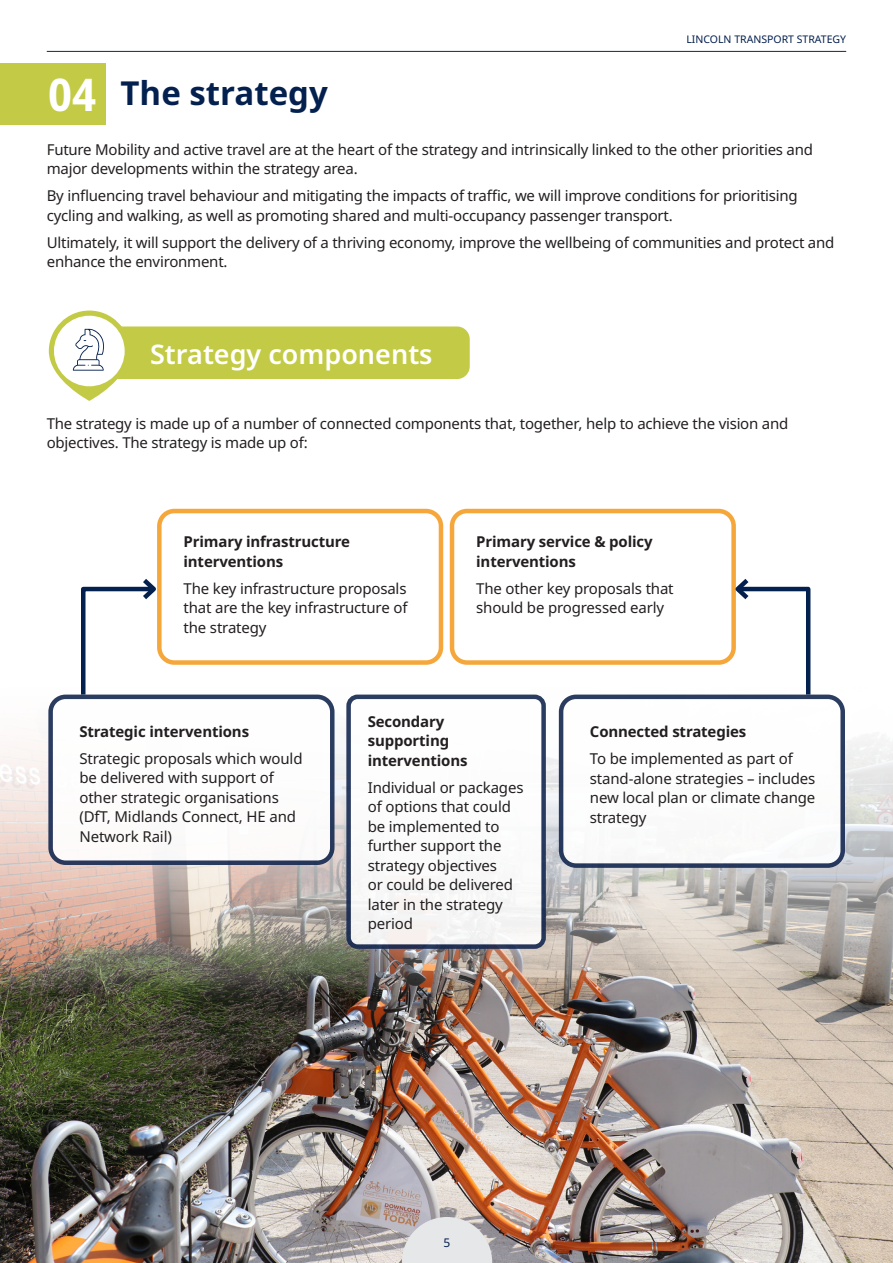
<style>
.page{position:relative;width:893px;height:1263px;background:#fff}
.page>*{position:absolute;margin:0;border:0;box-sizing:border-box;transform-origin:0 0}
.t1{font:700 semi-condensed 45px "Noto Sans";color:#fff}
.t2{font:700 33px "Noto Sans";color:#04204f}
.t3{font:600 27px "Noto Sans";color:#fff}
.t4{font:15px/19.5px "Noto Sans Regular 2";letter-spacing:-.015em;color:#231f20}
.t5{font:700 15px/19.5px "Noto Sans";letter-spacing:-.01em;color:#231f20}
.t6{font:15px "Noto Sans";letter-spacing:-.015em;color:#231f20}
.t7{font:12px "Noto Sans Regular 2";color:#04204f}
.t8{font:10.5px "Noto Sans Regular 2";color:#04204f}
.s1{font-family:"Noto Sans";font-weight:700}
</style>
<div class="page">
<hr style="left:47px;top:51px;width:799px;height:1px;background:#142750">
<img style="left:0;top:699px;width:893px;height:564px">
<div style="left:349px;top:697px;width:195px;height:249px;background:#fff;border-radius:9px"></div>
<div style="left:346px;top:694px;width:200px;height:255px;border:4px solid #142750;border-radius:9px"></div>
<div style="left:51px;top:697px;width:281px;height:166px;background:#fff;border-radius:15px"></div>
<div style="left:48px;top:694px;width:286px;height:171px;border:4px solid #142750;border-radius:15px"></div>
<div style="left:0;top:63px;width:105px;height:61px;background:#c3cb46"></div>
<svg style="left:49px;top:311px;width:421px;height:90px"></svg>
<div style="left:157px;top:509px;width:286px;height:156px;border:4px solid #f59e26;border-radius:15px"></div>
<div style="left:450px;top:509px;width:286px;height:156px;border:4px solid #f59e26;border-radius:15px"></div>
<div style="left:561px;top:697px;width:282px;height:168px;background:#fff;border-radius:15px"></div>
<div style="left:559px;top:694px;width:286px;height:174px;border:4px solid #142750;border-radius:15px"></div>
<svg style="left:79px;top:574px;width:81px;height:125px"></svg>
<svg style="left:731px;top:574px;width:82px;height:125px"></svg>
<svg style="left:402px;top:1217px;width:90px;height:46px;background:#dad8da"></svg>
<p class="t8" style="left:686px;top:31px;width:161px">LINCOLN TRANSPORT STRATEGY</p>
<p class="t1" style="left:48px;top:63px;width:50px">04</p>
<h2 class="t2" style="left:121px;top:70px;width:209px">The strategy</h2>
<p class="t4" style="left:47px;top:140px;width:768px">Future Mobility and active travel are at the heart of the strategy and intrinsically linked to the other priorities and major developments within the strategy area.</p>
<p class="t6" style="left:47px;top:185px;width:752px">By influencing travel behaviour and mitigating the impacts of traffic, we will improve conditions for prioritising</p>
<p class="t4" style="left:47px;top:206px;width:627px">cycling and walking, as well as promoting shared and multi-occupancy passenger transport.</p>
<p class="t4" style="left:47px;top:233px;width:789px">Ultimately, it will support the delivery of a thriving economy, improve the wellbeing of communities and protect and enhance the environment.</p>
<p class="t3" style="left:150px;top:335px;width:284px">Strategy components</p>
<p class="t4" style="left:47px;top:414px;width:743px">The strategy is made up of a number of connected components that, together, help to achieve the vision and objectives. The strategy is made up of:</p>
<p class="t5" style="left:184px;top:532px;width:168px">Primary infrastructure interventions</p>
<p class="t4" style="left:184px;top:579px;width:225px;text-align:justify">The key infrastructure proposals that are the key infrastructure of the strategy</p>
<p class="t5" style="left:476px;top:532px;width:178px">Primary service &amp; policy interventions</p>
<p class="t4" style="left:476px;top:579px;width:199px">The other key proposals that should be progressed early</p>
<p class="t4" style="left:79px;top:718px;width:225px;line-height:27px"><span class="s1">Strategic interventions<br></span>Strategic proposals which would</p>
<p class="t4" style="left:79px;top:768px;width:218px">be delivered with support of other strategic organisations (DfT, Midlands Connect, HE and<br>Network Rail)</p>
<p class="t5" style="left:368px;top:712px;width:101px">Secondary supporting interventions</p>
<p class="t4" style="left:368px;top:778px;width:157px">Individual or packages of options that could be implemented to further support the strategy objectives</p>
<p class="t4" style="left:368px;top:875px;width:147px">or could be delivered later in the strategy period</p>
<p class="t4" style="left:590px;top:718px;width:204px;line-height:27px"><span class="s1">Connected strategies<br></span>To be implemented as part of</p>
<p class="t4" style="left:590px;top:769px;width:227px;text-align:justify">stand-alone strategies – includes new local plan or climate change strategy</p>
<p class="t7" style="left:444px;top:1234px;width:8px">5</p>
</div>
